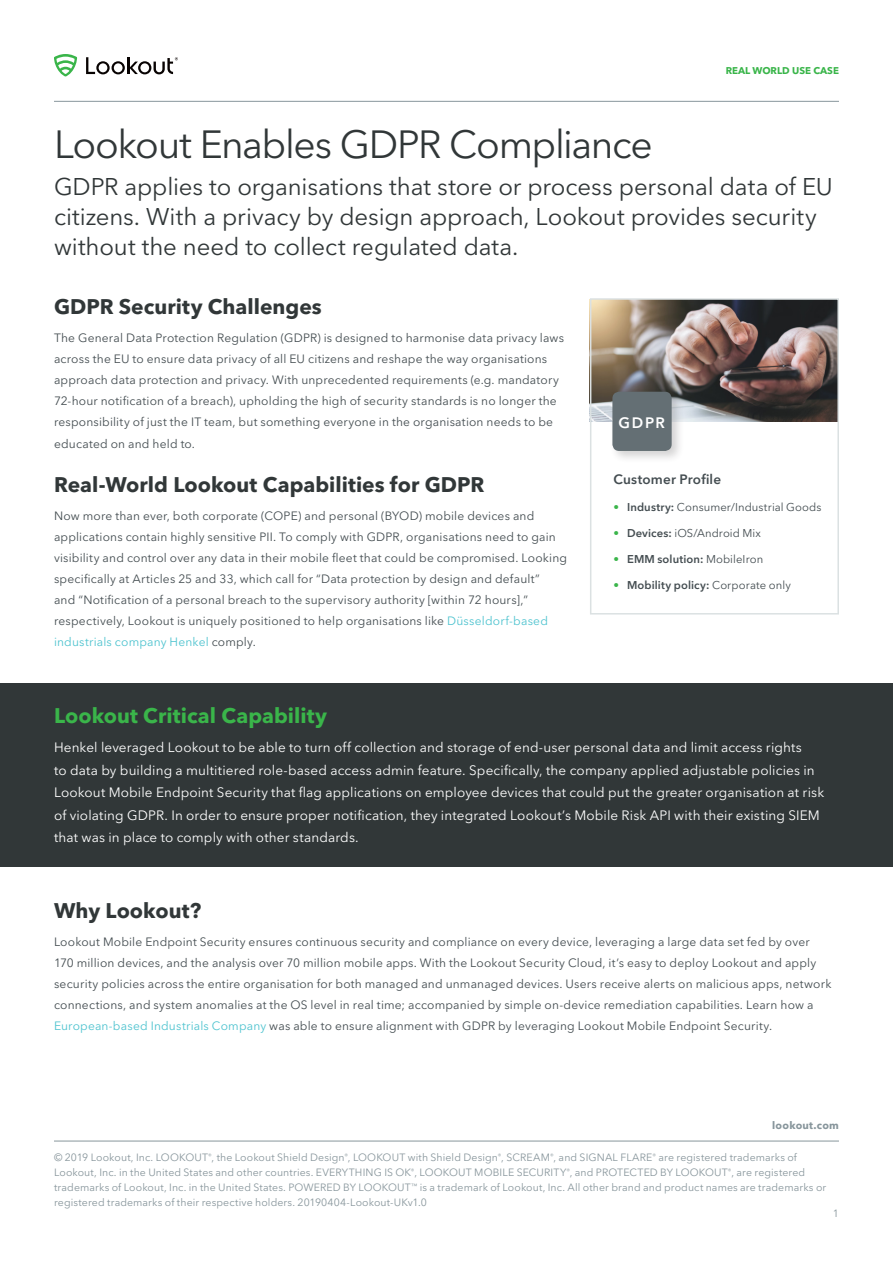
<style>
.page{position:relative;width:893px;height:1263px;background:#fff}
.page>*{position:absolute;margin:0;border:0;box-sizing:border-box;transform-origin:0 0}
.Headerline{font:39px "Avenir Next LT Pro";letter-spacing:-.035em;color:#313738}
.Headerline-2{font:24px/30px "Avenir Next LT Pro";letter-spacing:-.005em;color:#313738}
.BodyCopy_Header{font:700 21px "Avenir Next LT Pro";color:#313738}
.BodyCopy_Header-2{font:700 21px "Avenir Next LT Pro";letter-spacing:.005em;color:#3ab54a}
.BodyCopy_SubHeader{font:600 15px "Avenir Next LT Pro";color:#fff}
.BodyCopy{font:13.5px/22.5px "Avenir Next LT Pro";letter-spacing:.01em;color:#fff}
.SideNote_SubHeader{font:600 13.5px "Avenir Next LT Pro";letter-spacing:.015em;color:#444d51}
.BodyCopy-2{font:12px/21px "Avenir Next LT Pro";letter-spacing:.015em;color:#444d51}
.t1{font:11.25px "Avenir Next LT Pro";letter-spacing:.01em;color:#444d51}
.t2{font:600 11.25px "Avenir Next LT Pro";letter-spacing:.01em;color:#444d51}
.t3{font:10.5px/15px "Avenir Next LT Pro";letter-spacing:.01em;color:#88969c}
.t4{font:700 10.5px "Avenir Next LT Pro";letter-spacing:.02em;color:#88969c}
.t5{font:700 9.75px "Avenir Next LT Pro";color:#3ab54a}
.s1{color:#4ec3cf}
.s2{font-weight:600;color:#3ab54a}
.s3{font-weight:600}
.s4{color:#3ab54a}
.s5{font-weight:400}
</style>
<div class="page">
<hr style="left:54px;top:101px;width:785px;height:1px;background:#88969c">
<svg style="left:54px;top:54px;width:23px;height:23px"></svg>
<svg style="left:86px;top:57px;width:92px;height:17px"></svg>
<hr style="left:54px;top:1141px;width:785px;height:1px;background:#88969c">
<img style="left:593px;top:301px;width:243px;height:120px">
<div style="left:590px;top:298px;width:249px;height:316px;border:2px solid #dbe1e2"></div>
<div style="left:0;top:684px;width:893px;height:183px;background:#313738"></div>
<div style="left:609px;top:388px;width:76px;height:76px;background:#231f20;opacity:.2"></div>
<div style="left:612px;top:392px;width:60px;height:59px;background:#646f74;border-radius:7px"></div>
<p class="t5" style="left:726px;top:64px;width:115px">REAL WORLD USE CASE</p>
<p class="Headerline" style="left:54px;top:121px;width:600px">Lookout Enables GDPR Compliance</p>
<p class="Headerline-2" style="left:54px;top:171px;width:780px">GDPR applies to organisations that store or process personal data of EU citizens. With a privacy by design approach, Lookout provides security without the need to collect regulated data.</p>
<p class="BodyCopy_Header" style="left:54px;top:294px;width:269px">GDPR Security Challenges</p>
<p class="BodyCopy-2" style="left:54px;top:327px;width:511px">The General Data Protection Regulation (GDPR) is designed to harmonise data privacy laws across the EU to ensure data privacy of all EU citizens and reshape the way organisations approach data protection and privacy. With unprecedented requirements (e.g. mandatory 72-hour notification of a breach), upholding the high of security standards is no longer the responsibility of just the IT team, but something everyone in the organisation needs to be</p>
<p class="BodyCopy-2" style="left:54px;top:434px;width:143px">educated on and held to.</p>
<p class="BodyCopy_Header" style="left:54px;top:472px;width:432px">Real-World Lookout Capabilities for GDPR</p>
<p class="BodyCopy-2" style="left:54px;top:505px;width:515px">Now more than ever, both corporate (COPE) and personal (BYOD) mobile devices and applications contain highly sensitive PII. To comply with GDPR, organisations need to gain visibility and control over any data in their mobile fleet that could be compromised. Looking specifically at Articles 25 and 33, which call for “Data protection by design and default”<br>and “Notification of a personal breach to the supervisory authority [within 72 hours],” respectively, Lookout is uniquely positioned to help organisations like <span class="s1">Düsseldorf-based industrials company Henkel</span> comply.</p>
<p class="BodyCopy_SubHeader" style="left:619px;top:413px;width:48px">GDPR</p>
<p class="SideNote_SubHeader" style="left:613px;top:471px;width:109px">Customer Profile</p>
<p class="t1" style="left:613px;top:500px;width:209px"><span class="s2">•</span> <span class="s3">Industry:</span> Consumer/Industrial Goods</p>
<p class="t1" style="left:613px;top:526px;width:149px"><span class="s2">•</span> <span class="s3">Devices:</span> iOS/Android Mix</p>
<p class="t2" style="left:613px;top:552px;width:151px"><span class="s4">•</span> EMM solution: <span class="s5">MobileIron</span></p>
<p class="t2" style="left:613px;top:579px;width:179px"><span class="s4">•</span> Mobility policy: <span class="s5">Corporate only</span></p>
<p class="BodyCopy_Header-2" style="left:54px;top:703px;width:275px">Lookout Critical Capability</p>
<p class="BodyCopy" style="left:54px;top:736px;width:772px">Henkel leveraged Lookout to be able to turn off collection and storage of end-user personal data and limit access rights<br>to data by building a multitiered role-based access admin feature. Specifically, the company applied adjustable policies in Lookout Mobile Endpoint Security that flag applications on employee devices that could put the greater organisation at risk of violating GDPR. In order to ensure proper notification, they integrated Lookout’s Mobile Risk API with their existing SIEM that was in place to comply with other standards.</p>
<p class="BodyCopy_Header" style="left:54px;top:898px;width:149px">Why Lookout?</p>
<p class="BodyCopy-2" style="left:54px;top:931px;width:779px">Lookout Mobile Endpoint Security ensures continuous security and compliance on every device, leveraging a large data set fed by over 170 million devices, and the analysis over 70 million mobile apps. With the Lookout Security Cloud, it’s easy to deploy Lookout and apply security policies across the entire organisation for both managed and unmanaged devices. Users receive alerts on malicious apps, network connections, and system anomalies at the OS level in real time; accompanied by simple on-device remediation capabilities. Learn how a <span class="s1">European-based Industrials Company</span> was able to ensure alignment with GDPR by leveraging Lookout Mobile Endpoint Security.</p>
<p class="t4" style="left:772px;top:1118px;width:68px">lookout.com</p>
<p class="t3" style="left:54px;top:1150px;width:774px">© 2019 Lookout, Inc. LOOKOUT<sup>®</sup>, the Lookout Shield Design<sup>®</sup>, LOOKOUT with Shield Design<sup>®</sup>, SCREAM<sup>®</sup>, and SIGNAL FLARE<sup>®</sup> are registered trademarks of Lookout, Inc. in the United States and other countries. EVERYTHING IS OK<sup>®</sup>, LOOKOUT MOBILE SECURITY<sup>®</sup>, and PROTECTED BY LOOKOUT<sup>®</sup>, are registered trademarks of Lookout, Inc. in the United States. POWERED BY LOOKOUT<sup>™</sup> is a trademark of Lookout, Inc. All other brand and product names are trademarks or registered trademarks of their respective holders. 20190404-Lookout-UKv1.0</p>
<p class="t3" style="left:833px;top:1206px;width:8px">1</p>
</div>
